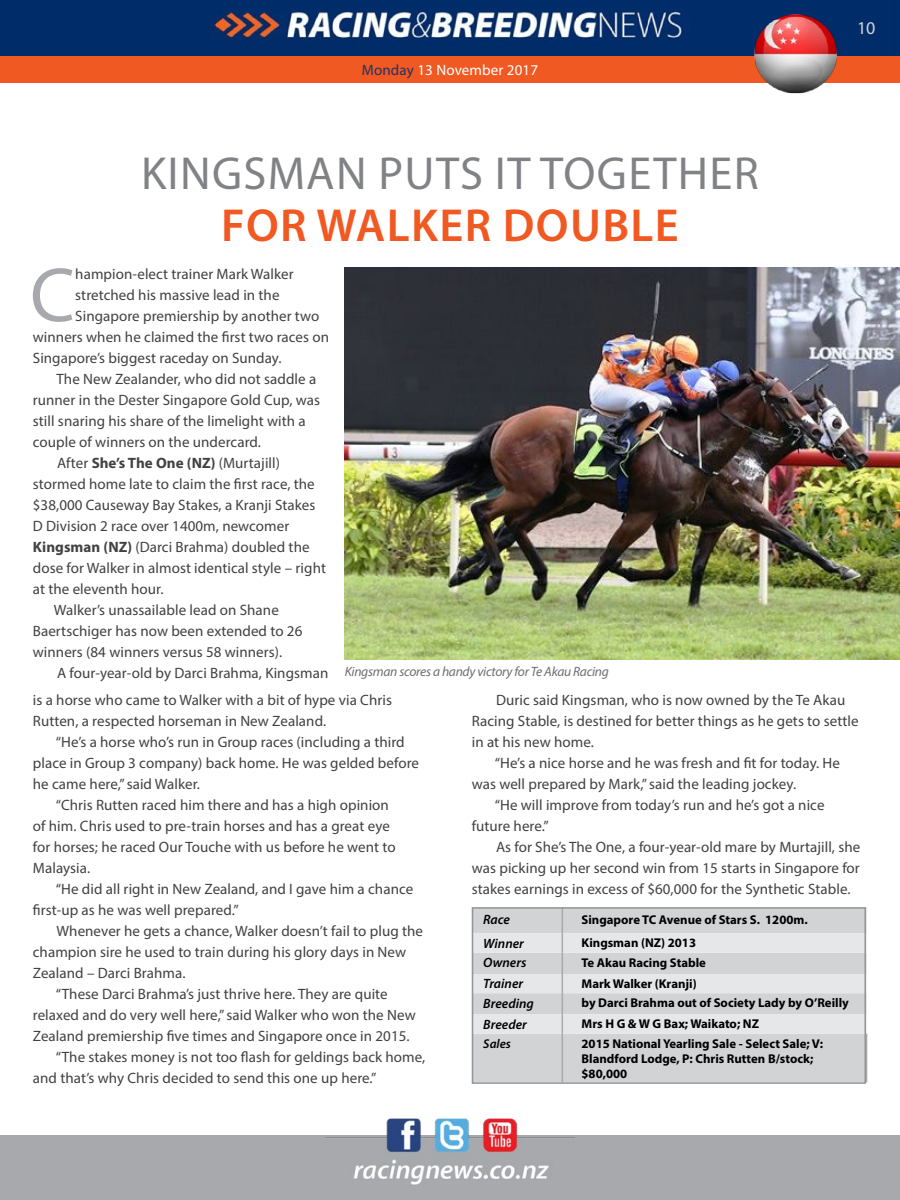
<style>
.page{position:relative;width:900px;height:1200px;background:#fff}
.page>*{position:absolute;margin:0;border:0;box-sizing:border-box;transform-origin:0 0}
.t1{font:77.25px "Myriad Pro";color:#a7a9ac}
.t2{font:46.5px "Myriad Pro";letter-spacing:.03em;color:#808285}
.t3{font:600 46.5px "Myriad Pro";letter-spacing:.03em;color:#f15922}
.t4{font:18px "Myriad Pro";color:#d1d4d4}
.t5{font:15px/21px "Myriad Pro";letter-spacing:.005em;color:#414042}
.t6{font:15px "Myriad Pro";letter-spacing:.01em;color:#fff}
.t7{font:italic 13.5px "Myriad Pro";letter-spacing:-.02em;color:#6d6e71}
.t8{font:italic 600 13.5px "Myriad Pro";color:#000}
.t9{font:700 12.75px/15.3px "Myriad Pro";color:#000}
.t10{font:italic 600 12.75px "Myriad Pro";color:#000}
.s1{color:#203267}
.s2{font-weight:700}
</style>
<div class="page">
<div style="left:0;top:1136px;width:900px;height:64px;background:#a7a9ac"></div>
<img style="left:325px;top:1118px;width:250px;height:67px">
<div style="left:0;top:56px;width:900px;height:27px;background:#f15922"></div>
<img style="left:0;top:0;width:900px;height:56px">
<img style="left:345px;top:268px;width:555px;height:392px">
<img style="left:752px;top:11px;width:88px;height:83px">
<div style="left:475px;top:1034px;width:388px;height:47px;background:#d1d3d4"></div>
<svg style="left:475px;top:907px;width:392px;height:127px;background:#dbdcdd"></svg>
<hr style="left:562px;top:1034px;width:1px;height:48px;background:#a7a9ac">
<hr style="left:866px;top:1034px;width:1px;height:48px;background:#a7a9ac">
<div style="left:472px;top:907px;width:394px;height:177px;border:2px solid #939598"></div>
<p class="t6" style="left:362px;top:61px;width:178px"><span class="s1">Monday</span> 13 November 2017</p>
<h2 class="t2" style="left:141px;top:145px;width:619px">Kingsman puts it together</h2>
<h2 class="t3" style="left:221px;top:196px;width:459px">FOR WALKER DOUBLE</h2>
<h1 class="t1" style="left:30px;top:248px;width:46px">C</h1>
<p class="t5" style="left:75px;top:263px;width:220px">hampion-elect trainer Mark Walker</p>
<p class="t5" style="left:75px;top:284px;width:206px">stretched his massive lead in the</p>
<p class="t5" style="left:75px;top:305px;width:246px">Singapore premiership by another two</p>
<p class="t5" style="left:33px;top:326px;width:298px">winners when he claimed the first two races on</p>
<p class="t5" style="left:33px;top:347px;width:250px">Singapore’s biggest raceday on Sunday.</p>
<p class="t5" style="left:57px;top:368px;width:261px">The New Zealander, who did not saddle a</p>
<p class="t5" style="left:33px;top:389px;width:289px">runner in the Dester Singapore Gold Cup, was</p>
<p class="t5" style="left:33px;top:410px;width:274px">still snaring his share of the limelight with a</p>
<p class="t5" style="left:33px;top:431px;width:230px">couple of winners on the undercard.</p>
<p class="t5" style="left:57px;top:452px;width:224px">After <span class="s2">She’s The One (NZ)</span> (Murtajill)</p>
<p class="t5" style="left:33px;top:473px;width:283px">stormed home late to claim the first race, the</p>
<p class="t5" style="left:33px;top:494px;width:284px">$38,000 Causeway Bay Stakes, a Kranji Stakes</p>
<p class="t5" style="left:33px;top:515px;width:258px">D Division 2 race over 1400m, newcomer</p>
<p class="t5" style="left:33px;top:536px;width:278px"><span class="s2">Kingsman (NZ)</span> (Darci Brahma) doubled the</p>
<p class="t5" style="left:33px;top:557px;width:295px">dose for Walker in almost identical style – right</p>
<p class="t5" style="left:33px;top:578px;width:132px">at the eleventh hour.</p>
<p class="t5" style="left:54px;top:599px;width:226px">Walker’s unassailable lead on Shane</p>
<p class="t5" style="left:33px;top:620px;width:271px">Baertschiger has now been extended to 26</p>
<p class="t5" style="left:33px;top:641px;width:251px">winners (84 winners versus 58 winners).</p>
<p class="t5" style="left:57px;top:662px;width:273px">A four-year-old by Darci Brahma, Kingsman</p>
<p class="t7" style="left:345px;top:663px;width:266px">Kingsman scores a handy victory for Te Akau Racing</p>
<p class="t4" style="left:857px;top:17px;width:20px">10</p>
<p class="t5" style="left:33px;top:689px;width:361px">is a horse who came to Walker with a bit of hype via Chris<br>Rutten, a respected horseman in New Zealand.</p>
<p class="t5" style="left:56px;top:731px;width:350px">“He’s a horse who’s run in Group races (including a third</p>
<p class="t5" style="left:33px;top:752px;width:388px">place in Group 3 company) back home. He was gelded before</p>
<p class="t5" style="left:33px;top:773px;width:169px">he came here,” said Walker.</p>
<p class="t5" style="left:56px;top:794px;width:335px">“Chris Rutten raced him there and has a high opinion</p>
<p class="t5" style="left:33px;top:815px;width:358px">of him. Chris used to pre-train horses and has a great eye</p>
<p class="t5" style="left:33px;top:836px;width:364px">for horses; he raced Our Touche with us before he went to</p>
<p class="t5" style="left:33px;top:857px;width:59px">Malaysia.</p>
<p class="t5" style="left:56px;top:878px;width:359px">“He did all right in New Zealand, and I gave him a chance</p>
<p class="t5" style="left:33px;top:899px;width:207px">first-up as he was well prepared.”</p>
<p class="t5" style="left:57px;top:920px;width:368px">Whenever he gets a chance, Walker doesn’t fail to plug the</p>
<p class="t5" style="left:33px;top:941px;width:375px">champion sire he used to train during his glory days in New</p>
<p class="t5" style="left:33px;top:962px;width:154px">Zealand – Darci Brahma.</p>
<p class="t5" style="left:56px;top:983px;width:333px">“These Darci Brahma’s just thrive here. They are quite</p>
<p class="t5" style="left:33px;top:1004px;width:384px">relaxed and do very well here,” said Walker who won the New</p>
<p class="t5" style="left:33px;top:1025px;width:378px">Zealand premiership five times and Singapore once in 2015.</p>
<p class="t5" style="left:56px;top:1046px;width:371px">“The stakes money is not too flash for geldings back home,</p>
<p class="t5" style="left:33px;top:1067px;width:345px">and that’s why Chris decided to send this one up here.”</p>
<p class="t5" style="left:472px;top:689px;width:388px;text-indent:24px">Duric said Kingsman, who is now owned by the Te Akau<br>Racing Stable, is destined for better things as he gets to settle in at his new home.</p>
<p class="t5" style="left:472px;top:752px;width:370px;text-indent:23px">“He’s a nice horse and he was fresh and fit for today. He was well prepared by Mark,” said the leading jockey.</p>
<p class="t5" style="left:472px;top:794px;width:354px;text-indent:23px">“He will improve from today’s run and he’s got a nice future here.”</p>
<p class="t5" style="left:472px;top:836px;width:390px;text-align:justify;text-indent:24px">As for She’s The One, a four-year-old mare by Murtajill, she was picking up her second win from 15 starts in Singapore for stakes earnings in excess of $60,000 for the Synthetic Stable.</p>
<p class="t8" style="left:483px;top:911px;width:28px">Race</p>
<p class="t9" style="left:582px;top:911px;width:228px">Singapore TC Avenue of Stars S. 1200m.</p>
<p class="t8" style="left:483px;top:935px;width:42px">Winner</p>
<p class="t9" style="left:582px;top:935px;width:116px">Kingsman (NZ) 2013</p>
<p class="t8" style="left:483px;top:954px;width:45px">Owners</p>
<p class="t9" style="left:582px;top:954px;width:126px">Te Akau Racing Stable</p>
<p class="t8" style="left:483px;top:975px;width:41px">Trainer</p>
<p class="t9" style="left:582px;top:975px;width:117px">Mark Walker (Kranji)</p>
<p class="t8" style="left:483px;top:994px;width:52px">Breeding</p>
<p class="t9" style="left:582px;top:995px;width:269px">by Darci Brahma out of Society Lady by O’Reilly</p>
<p class="t8" style="left:483px;top:1016px;width:45px">Breeder</p>
<p class="t9" style="left:582px;top:1016px;width:179px">Mrs H G &amp; W G Bax; Waikato; NZ</p>
<p class="t10" style="left:483px;top:1035px;width:29px">Sales</p>
<p class="t9" style="left:582px;top:1035px;width:243px">2015 National Yearling Sale - Select Sale; V:<br>Blandford Lodge, P: Chris Rutten B/stock; $80,000</p>
</div>
